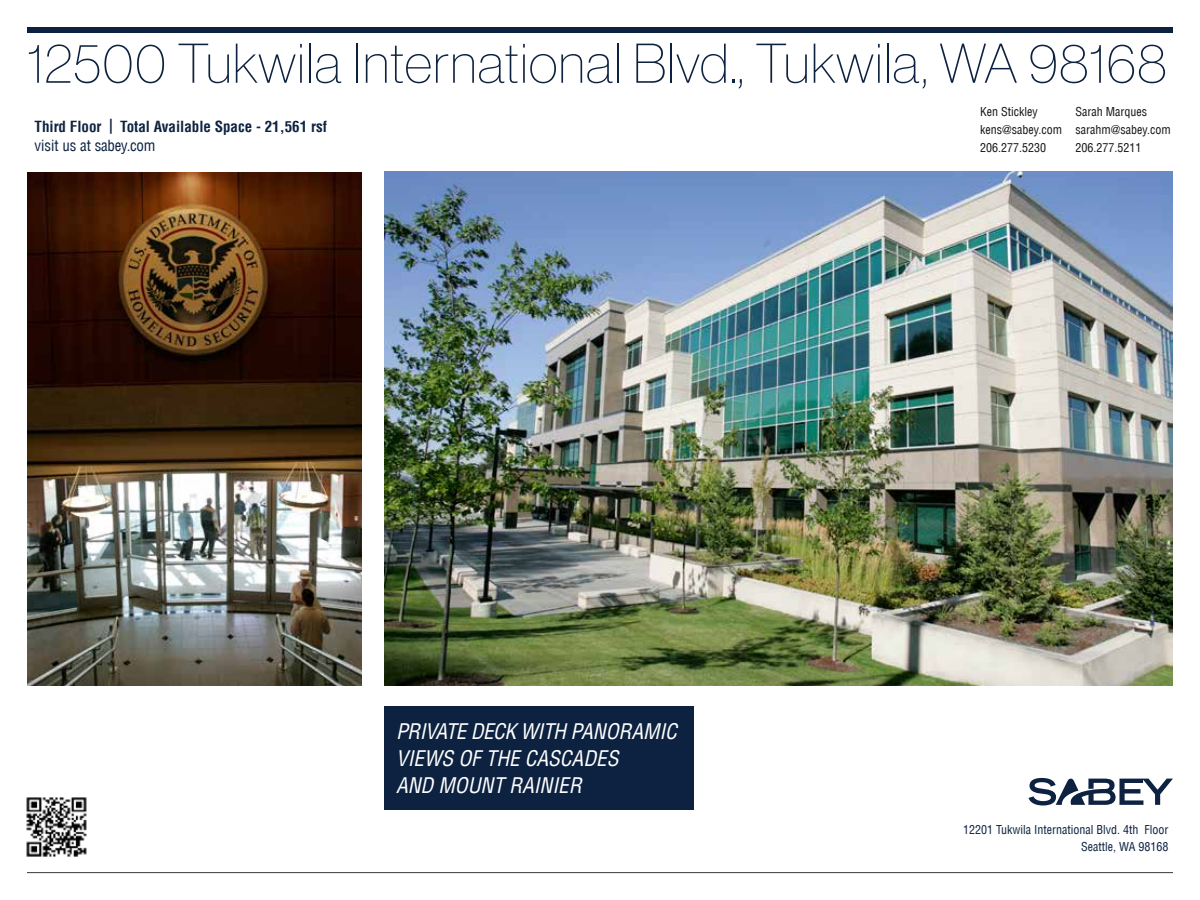
<style>
.page{position:relative;width:1200px;height:900px;background:#fff}
.page>*{position:absolute;margin:0;border:0;box-sizing:border-box;transform-origin:0 0}
.t1{font:54.75px "N Haas Grotesk DS Pro 25 Th";letter-spacing:.02em;color:#0d2240}
.t2{font:italic condensed 21px/27px "Helvetica LT";color:#fff}
.t3{font:700 condensed 15px "Helvetica LT";color:#0d2240}
.t4{font:condensed 15px "Helvetica LT";letter-spacing:-.01em;color:#0d2240}
.t5{font:condensed 12px/18px "Helvetica LT";color:#141414}
.t6{font:condensed 12px/16.5px "Helvetica LT";color:#0d2240;text-align:right}
</style>
<div class="page">
<img style="left:27px;top:172px;width:335px;height:514px">
<svg style="left:1029px;top:778px;width:144px;height:28px"></svg>
<hr style="left:27px;top:872px;width:1146px;height:1px;background:#383839">
<img style="left:384px;top:171px;width:789px;height:515px">
<img style="left:26px;top:797px;width:61px;height:60px">
<div style="left:27px;top:27px;width:1146px;height:6px;background:#0d2240"></div>
<div style="left:384px;top:707px;width:310px;height:103px;background:#0d2240"></div>
<h1 class="t1" style="left:27px;top:33px;width:1141px">12500 Tukwila International Blvd., Tukwila, WA 98168</h1>
<p class="t5" style="left:980px;top:102px;width:83px">Ken Stickley kens@sabey.com<br>206.277.5230</p>
<p class="t5" style="left:1076px;top:102px;width:97px">Sarah Marques sarahm@sabey.com<br>206.277.5211</p>
<p class="t3" style="left:34px;top:117px;width:294px">Third Floor | Total Available Space - 21,561 rsf</p>
<p class="t4" style="left:34px;top:137px;width:122px">visit us at sabey.com</p>
<h2 class="t2" style="left:396px;top:718px;width:282px">PRIVATE DECK WITH PANORAMIC<br>VIEWS OF THE CASCADES<br>AND MOUNT RAINIER</h2>
<p class="t6" style="left:963px;top:822px;width:207px">12201 Tukwila International Blvd. 4th Floor<br>Seattle, WA 98168</p>
</div>
